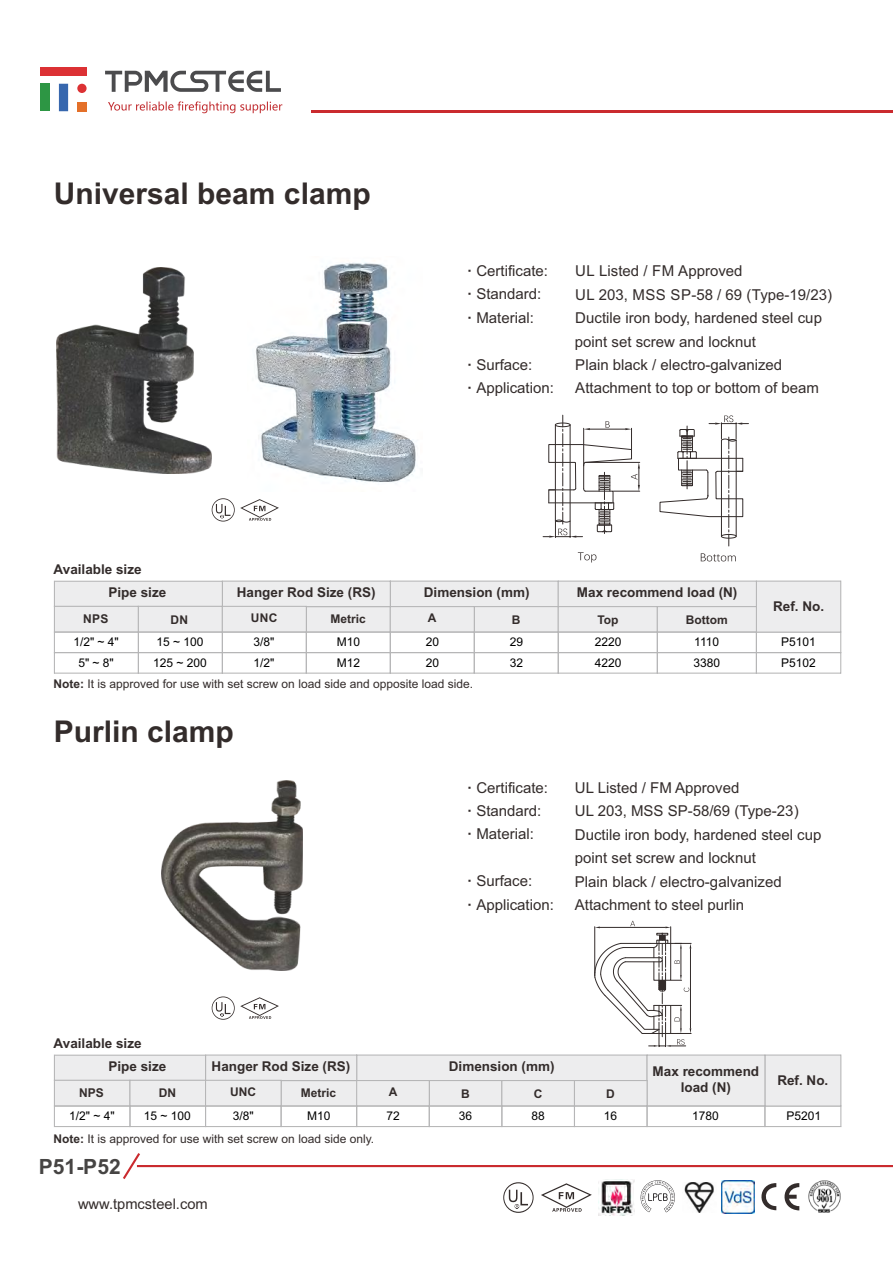
<style>
.page{position:relative;width:893px;height:1263px;background:#fff}
.page>*{position:absolute;margin:0;border:0;box-sizing:border-box;transform-origin:0 0}
.t1{font:700 30px "Arial";color:#332c2b}
.t2{font:700 21px "Arial";color:#464443}
.t3{font:15px/23.4px "Arial";color:#332c2b}
.t4{font:14.7px "Arial";color:#332c2b}
.t5{font:700 13.5px/15.1px "Arial";color:#332c2b;text-align:center}
.t6{font:700 12.15px "Arial";letter-spacing:.02em;color:#332c2b}
.t7{font:12px "Arial";color:#332c2b}
.t8{font:12px/20.4px "Arial";color:#000}
.t9{font:700 12px "Arial";color:#332c2b}
.s1{font-weight:700}
</style>
<div class="page">
<hr style="left:137px;top:1165px;width:756px;height:2px;background:#ca2a2e">
<svg style="left:123px;top:1153px;width:19px;height:26px"></svg>
<hr style="left:311px;top:110px;width:582px;height:3px;background:#ca2a2e">
<div style="left:41px;top:67px;width:46px;height:9px;background:#dc3134"></div>
<div style="left:59px;top:84px;width:9px;height:27px;background:#3767ae"></div>
<div style="left:77px;top:102px;width:10px;height:9px;background:#e47029"></div>
<div style="left:41px;top:84px;width:9px;height:27px;background:#2d9644"></div>
<div style="left:77px;top:84px;width:10px;height:9px;background:#dc3134;border-radius:50%"></div>
<svg style="left:105px;top:71px;width:176px;height:21px"></svg>
<svg style="left:108px;top:101px;width:174px;height:12px"></svg>
<svg style="left:761px;top:1183px;width:38px;height:27px"></svg>
<img style="left:598px;top:1180px;width:36px;height:36px">
<img style="left:684px;top:1182px;width:30px;height:31px">
<svg style="left:640px;top:1180px;width:35px;height:32px"></svg>
<img style="left:721px;top:1180px;width:34px;height:33px">
<img style="left:808px;top:1180px;width:33px;height:33px">
<svg style="left:541px;top:1183px;width:51px;height:29px"></svg>
<svg style="left:503px;top:1182px;width:31px;height:31px"></svg>
<svg style="left:54px;top:581px;width:787px;height:93px"></svg>
<svg style="left:54px;top:1054px;width:787px;height:73px"></svg>
<img style="left:255px;top:262px;width:161px;height:220px">
<svg style="left:212px;top:498px;width:67px;height:23px"></svg>
<svg style="left:212px;top:996px;width:67px;height:24px"></svg>
<img style="left:57px;top:267px;width:155px;height:207px">
<img style="left:162px;top:780px;width:140px;height:190px">
<svg style="left:578px;top:552px;width:18px;height:10px"></svg>
<svg style="left:543px;top:415px;width:97px;height:123px"></svg>
<svg style="left:701px;top:553px;width:35px;height:8px"></svg>
<svg style="left:660px;top:415px;width:88px;height:131px"></svg>
<svg style="left:594px;top:921px;width:97px;height:126px"></svg>
<h1 class="t1" style="left:54px;top:182px;width:318px">Universal beam clamp</h1>
<p class="t5" style="left:54px;top:563px;width:90px">Available size</p>
<p class="t3" style="left:467px;top:260px;width:82px"><span class="s1">·</span> Certificate: <span class="s1">·</span> Standard: <span class="s1">·</span> Material:</p>
<p class="t3" style="left:467px;top:354px;width:88px"><span class="s1">·</span> Surface:<br><span class="s1">·</span> Application:</p>
<p class="t3" style="left:575px;top:261px;width:259px">UL Listed / FM Approved<br>UL 203, MSS SP-58 / 69 (Type-19/23)<br>Ductile iron body, hardened steel cup point set screw and locknut<br>Plain black / electro-galvanized<br>Attachment to top or bottom of beam</p>
<p class="t5" style="left:108px;top:586px;width:59px">Pipe size</p>
<p class="t5" style="left:237px;top:586px;width:140px">Hanger Rod Size (RS)</p>
<p class="t5" style="left:424px;top:586px;width:107px">Dimension (mm)</p>
<p class="t9" style="left:428px;top:614px;width:10px">A</p>
<p class="t9" style="left:512px;top:615px;width:10px">B</p>
<p class="t5" style="left:577px;top:586px;width:162px">Max recommend load (N)</p>
<p class="t9" style="left:597px;top:615px;width:23px">Top</p>
<p class="t5" style="left:773px;top:600px;width:53px">Ref. No.</p>
<p class="t6" style="left:83px;top:615px;width:27px">NPS</p>
<p class="t9" style="left:170px;top:615px;width:19px">DN</p>
<p class="t9" style="left:251px;top:614px;width:28px">UNC</p>
<p class="t9" style="left:330px;top:614px;width:37px">Metric</p>
<p class="t9" style="left:686px;top:615px;width:43px">Bottom</p>
<p class="t8" style="left:693px;top:633px;width:28px">1110<br>3380</p>
<p class="t8" style="left:73px;top:633px;width:47px;text-align:center">1/2" ~ 4"<br>5" ~ 8"</p>
<p class="t8" style="left:153px;top:633px;width:55px">15 ~ 100<br>125 ~ 200</p>
<p class="t8" style="left:254px;top:633px;width:22px">3/8"<br>1/2"</p>
<p class="t8" style="left:337px;top:633px;width:25px">M10<br>M12</p>
<p class="t8" style="left:426px;top:633px;width:15px">20<br>20</p>
<p class="t8" style="left:510px;top:633px;width:15px">29<br>32</p>
<p class="t8" style="left:781px;top:633px;width:36px">P5101<br>P5102</p>
<p class="t8" style="left:595px;top:633px;width:28px">2220<br>4220</p>
<p class="t7" style="left:54px;top:680px;width:421px"><span class="s1">Note:</span> It is approved for use with set screw on load side and opposite load side.</p>
<h1 class="t1" style="left:54px;top:720px;width:182px">Purlin clamp</h1>
<p class="t5" style="left:54px;top:1037px;width:90px">Available size</p>
<p class="t3" style="left:467px;top:777px;width:82px"><span class="s1">·</span> Certificate: <span class="s1">·</span> Standard: <span class="s1">·</span> Material:</p>
<p class="t3" style="left:467px;top:871px;width:88px"><span class="s1">·</span> Surface:<br><span class="s1">·</span> Application:</p>
<p class="t3" style="left:575px;top:777px;width:248px">UL Listed / FM Approved<br>UL 203, MSS SP-58/69 (Type-23)<br>Ductile iron body, hardened steel cup point set screw and locknut<br>Plain black / electro-galvanized<br>Attachment to steel purlin</p>
<p class="t5" style="left:108px;top:1060px;width:59px">Pipe size</p>
<p class="t5" style="left:212px;top:1060px;width:140px">Hanger Rod Size (RS)</p>
<p class="t5" style="left:449px;top:1060px;width:107px">Dimension (mm)</p>
<p class="t5" style="left:653px;top:1065px;width:108px">Max recommend load (N)</p>
<p class="t5" style="left:777px;top:1074px;width:53px">Ref. No.</p>
<p class="t6" style="left:79px;top:1088px;width:26px">NPS</p>
<p class="t9" style="left:159px;top:1089px;width:19px">DN</p>
<p class="t9" style="left:230px;top:1087px;width:27px">UNC</p>
<p class="t9" style="left:301px;top:1088px;width:37px">Metric</p>
<p class="t9" style="left:389px;top:1087px;width:10px">A</p>
<p class="t9" style="left:461px;top:1089px;width:10px">B</p>
<p class="t9" style="left:534px;top:1089px;width:10px">C</p>
<p class="t8" style="left:531px;top:1107px;width:15px">88</p>
<p class="t9" style="left:606px;top:1089px;width:10px">D</p>
<p class="t8" style="left:604px;top:1107px;width:15px">16</p>
<p class="t8" style="left:69px;top:1107px;width:47px">1/2" ~ 4"</p>
<p class="t8" style="left:144px;top:1107px;width:49px">15 ~ 100</p>
<p class="t8" style="left:233px;top:1107px;width:22px">3/8"</p>
<p class="t8" style="left:307px;top:1107px;width:25px">M10</p>
<p class="t8" style="left:386px;top:1107px;width:15px">72</p>
<p class="t8" style="left:459px;top:1107px;width:15px">36</p>
<p class="t8" style="left:786px;top:1107px;width:36px">P5201</p>
<p class="t8" style="left:692px;top:1107px;width:28px">1780</p>
<p class="t7" style="left:54px;top:1134px;width:322px"><span class="s1">Note:</span> It is approved for use with set screw on load side only.</p>
<h2 class="t2" style="left:39px;top:1158px;width:83px">P51-P52</h2>
<p class="t4" style="left:78px;top:1198px;width:131px">www.tpmcsteel.com</p>
</div>
